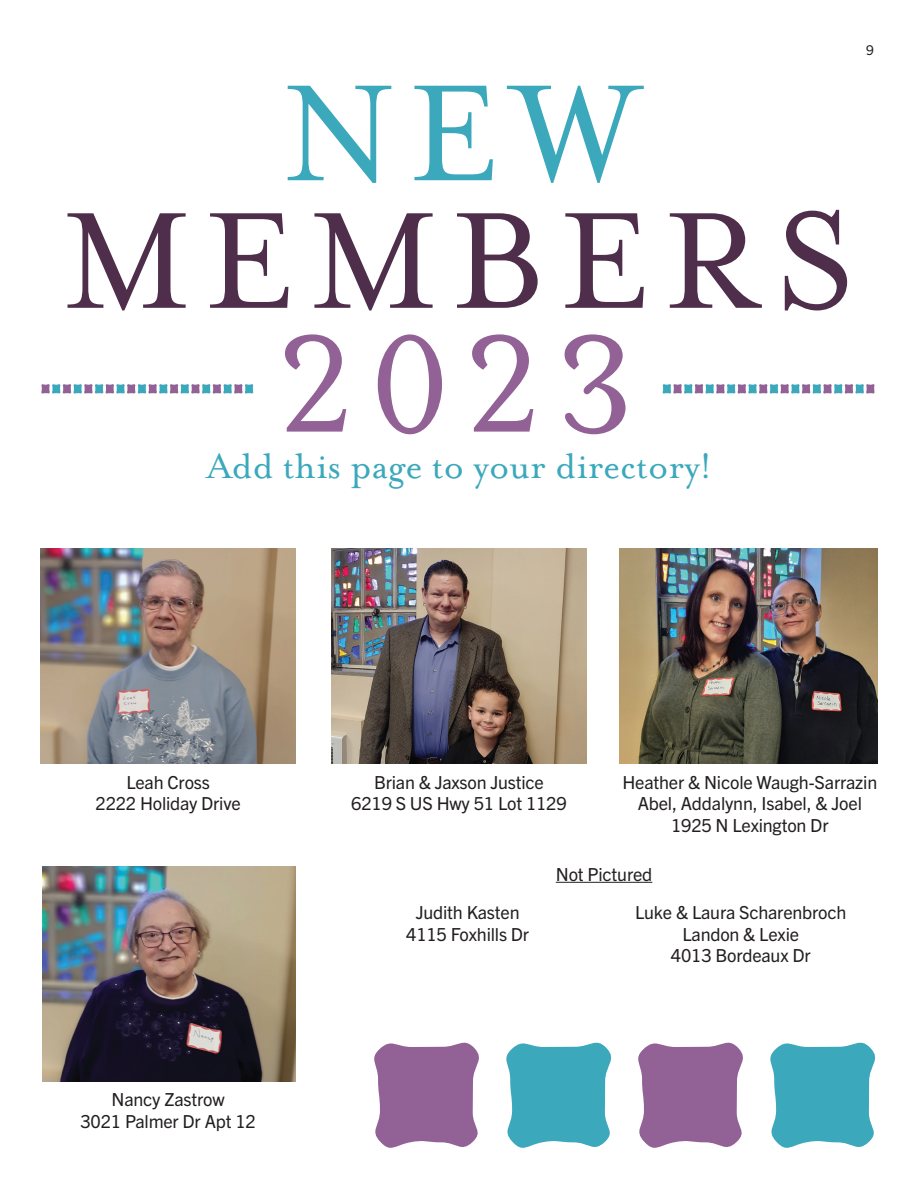
<style>
.page{position:relative;width:918px;height:1188px;background:#fff}
.page>*{position:absolute;margin:0;border:0;box-sizing:border-box;transform-origin:0 0}
.t1{font:157.5px "Mrs Eaves OT";letter-spacing:.08em;color:#4e2e4b}
.t2{font:157.5px "Mrs Eaves OT";color:#926296}
.t3{font:157.5px "Mrs Eaves OT";color:#3ba8bc}
.t4{font:40.5px "Mrs Eaves OT";color:#3ba8bc}
.t5{font:18px/21.6px "Trade Gothic Next LT Pro";letter-spacing:-.01em;color:#231f20;text-align:center}
.t6{font:13.5px "Trade Gothic Next LT Pro";color:#231f20}
</style>
<div class="page">
<svg style="left:662px;top:384px;width:215px;height:10px"></svg>
<svg style="left:770px;top:1042px;width:106px;height:106px;background:#58b5c6"></svg>
<svg style="left:638px;top:1042px;width:105px;height:106px;background:#a178a5"></svg>
<svg style="left:41px;top:384px;width:213px;height:10px"></svg>
<img style="left:40px;top:549px;width:256px;height:215px">
<img style="left:331px;top:549px;width:256px;height:215px">
<img style="left:620px;top:549px;width:258px;height:215px">
<img style="left:42px;top:867px;width:254px;height:215px">
<hr style="left:556px;top:882px;width:96px;height:1px;background:#231f20">
<svg style="left:506px;top:1042px;width:106px;height:106px;background:#58b5c6"></svg>
<svg style="left:374px;top:1042px;width:105px;height:106px;background:#a178a5"></svg>
<h1 class="t3" style="left:282px;top:43px;width:358px">NEW</h1>
<h1 class="t1" style="left:62px;top:171px;width:796px">MEMBERS</h1>
<h1 class="t2" style="left:277px;top:294px;width:359px">2023</h1>
<h2 class="t4" style="left:207px;top:443px;width:507px">Add this page to your directory!</h2>
<p class="t6" style="left:866px;top:41px;width:9px">9</p>
<p class="t5" style="left:96px;top:770px;width:147px">Leah Cross<br>2222 Holiday Drive</p>
<p class="t5" style="left:351px;top:770px;width:217px">Brian &amp; Jaxson Justice<br>6219 S US Hwy 51 Lot 1129</p>
<p class="t5" style="left:622px;top:770px;width:256px">Heather &amp; Nicole Waugh-Sarrazin<br>Abel, Addalynn, Isabel, &amp; Joel<br>1925 N Lexington Dr</p>
<p class="t5" style="left:81px;top:1088px;width:177px">Nancy Zastrow<br>3021 Palmer Dr Apt 12</p>
<p class="t5" style="left:406px;top:901px;width:125px">Judith Kasten<br>4115 Foxhills Dr</p>
<p class="t5" style="left:635px;top:853px;width:213px;line-height:38.7px;text-align:left;text-indent:-79px">Not Pictured<br>Luke &amp; Laura Scharenbroch</p>
<p class="t5" style="left:671px;top:922px;width:141px">Landon &amp; Lexie<br>4013 Bordeaux Dr</p>
</div>
